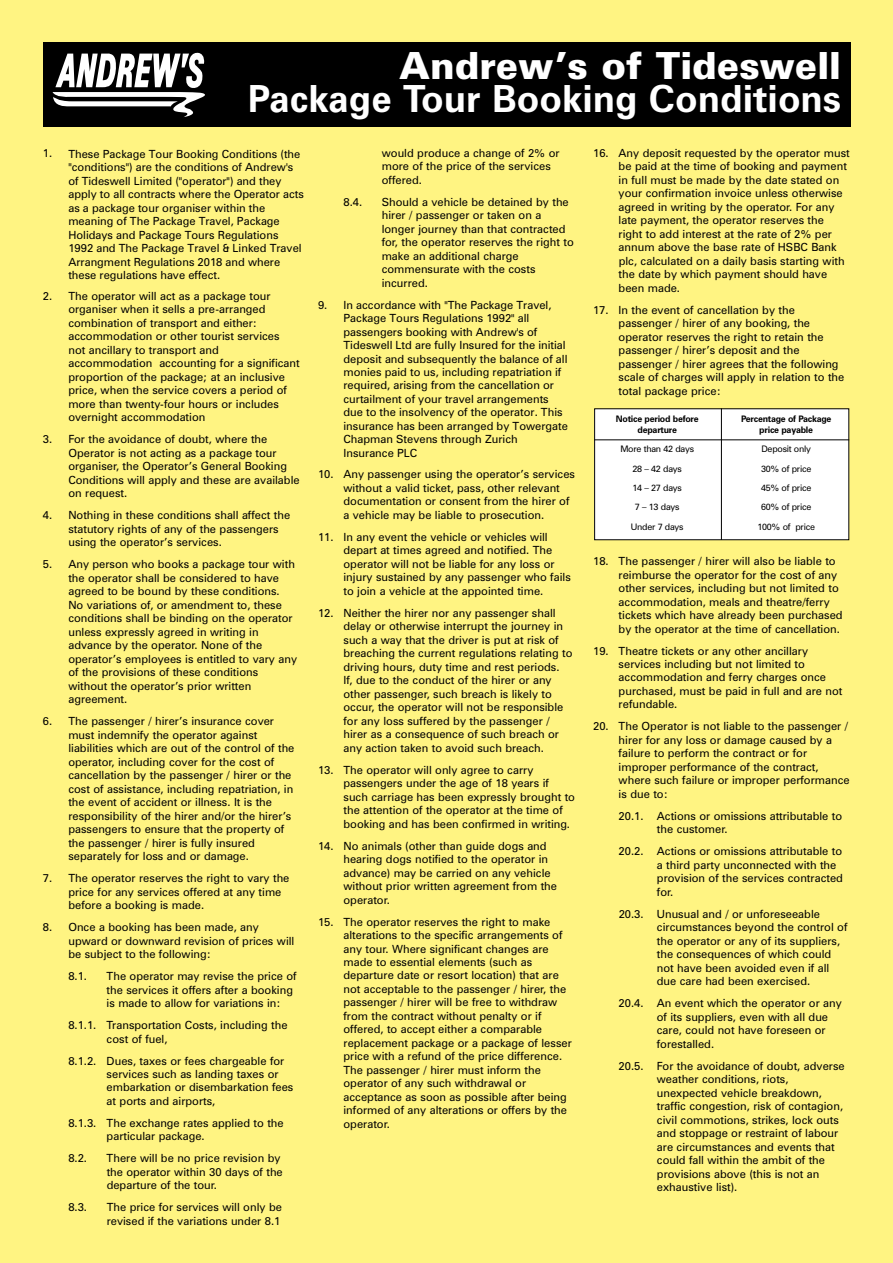
<style>
.page{position:relative;width:893px;height:1263px;background:#fff482}
.page>*{position:absolute;margin:0;border:0;box-sizing:border-box;transform-origin:0 0}
.t1{font:700 37.5px "Zurich BT";color:#fff}
.t2{font:900 37.5px "Zurich BT";color:#fff}
.t3{font:11.25px/13.5px "Zurich BT";color:#000}
.t4{font:9px/19.4px "Zurich BT";letter-spacing:-.025em;color:#000;text-align:center}
.t5{font:700 9px/10.8px "Zurich BT";letter-spacing:-.025em;color:#000;text-align:center}
</style>
<div class="page">
<div style="left:43px;top:42px;width:807px;height:85px;background:#000"></div>
<svg style="left:53px;top:53px;width:152px;height:64px"></svg>
<div style="left:595px;top:409px;width:254px;height:131px;background:#fff"></div>
<hr style="left:594px;top:439px;width:255px;height:1px;background:#000">
<hr style="left:721px;top:408px;width:1px;height:132px;background:#000">
<h1 class="t2" style="left:399px;top:43px;width:443px">Andrew’s of Tideswell</h1>
<h1 class="t1" style="left:248px;top:76px;width:595px">Package Tour Booking Conditions</h1>
<p class="t3" style="left:43px;top:146px;width:11px">1.</p>
<p class="t3" style="left:68px;top:147px;width:237px">These Package Tour Booking Conditions (the "conditions") are the conditions of Andrew's of Tideswell Limited ("operator") and they apply to all contracts where the Operator acts as a package tour organiser within the meaning of The Package Travel, Package Holidays and Package Tours Regulations 1992 and The Package Travel &amp; Linked Travel Arrangment Regulations 2018 and where these regulations have effect.</p>
<p class="t3" style="left:68px;top:289px;width:233px;text-indent:-25px">2. The operator will act as a package tour organiser when it sells a pre-arranged combination of transport and either: accommodation or other tourist services<br>not ancillary to transport and accommodation accounting for a significant proportion of the package; at an inclusive price, when the service covers a period of more than twenty-four hours or includes overnight accommodation</p>
<p class="t3" style="left:68px;top:432px;width:233px;text-indent:-25px">3. For the avoidance of doubt, where the Operator is not acting as a package tour organiser, the Operator’s General Booking Conditions will apply and these are available on request.</p>
<p class="t3" style="left:68px;top:508px;width:223px;text-indent:-25px">4. Nothing in these conditions shall affect the statutory rights of any of the passengers using the operator’s services.</p>
<p class="t3" style="left:68px;top:557px;width:230px;text-indent:-25px">5. Any person who books a package tour with the operator shall be considered to have agreed to be bound by these conditions.<br>No variations of, or amendment to, these conditions shall be binding on the operator unless expressly agreed in writing in advance by the operator. None of the operator’s employees is entitled to vary any of the provisions of these conditions without the operator’s prior written agreement.</p>
<p class="t3" style="left:68px;top:714px;width:228px;text-indent:-25px">6. The passenger / hirer’s insurance cover must indemnify the operator against liabilities which are out of the control of the operator, including cover for the cost of cancellation by the passenger / hirer or the cost of assistance, including repatriation, in the event of accident or illness. It is the responsibility of the hirer and/or the hirer’s passengers to ensure that the property of the passenger / hirer is fully insured separately for loss and or damage.</p>
<p class="t3" style="left:68px;top:871px;width:223px;text-indent:-25px">7. The operator reserves the right to vary the price for any services offered at any time before a booking is made.</p>
<p class="t3" style="left:68px;top:920px;width:228px;text-indent:-25px">8. Once a booking has been made, any upward or downward revision of prices will be subject to the following:</p>
<p class="t3" style="left:68px;top:969px;width:20px">8.1.</p>
<p class="t3" style="left:107px;top:969px;width:192px">The operator may revise the price of the services it offers after a booking is made to allow for variations in:</p>
<p class="t3" style="left:107px;top:1018px;width:182px;text-indent:-38px">8.1.1. Transportation Costs, including the cost of fuel,</p>
<p class="t3" style="left:107px;top:1054px;width:188px;text-indent:-38px">8.1.2. Dues, taxes or fees chargeable for services such as landing taxes or embarkation or disembarkation fees at ports and airports,</p>
<p class="t3" style="left:107px;top:1116px;width:179px;text-indent:-38px">8.1.3. The exchange rates applied to the particular package.</p>
<p class="t3" style="left:68px;top:1151px;width:20px">8.2.</p>
<p class="t3" style="left:107px;top:1151px;width:178px">There will be no price revision by the operator within 30 days of the departure of the tour.</p>
<p class="t3" style="left:68px;top:1200px;width:20px">8.3.</p>
<p class="t3" style="left:107px;top:1200px;width:177px">The price for services will only be revised if the variations under 8.1</p>
<p class="t3" style="left:382px;top:146px;width:179px">would produce a change of 2% or more of the price of the services offered.</p>
<p class="t3" style="left:318px;top:298px;width:11px">9.</p>
<p class="t3" style="left:344px;top:195px;width:20px">8.4.</p>
<p class="t3" style="left:382px;top:195px;width:194px">Should a vehicle be detained by the hirer / passenger or taken on a longer journey than that contracted for, the operator reserves the right to make an additional charge commensurate with the costs incurred.</p>
<p class="t3" style="left:343px;top:298px;width:226px">In accordance with "The Package Travel, Package Tours Regulations 1992" all passengers booking with Andrew's of Tideswell Ltd are fully Insured for the initial deposit and subsequently the balance of all monies paid to us, including repatriation if required, arising from the cancellation or curtailment of your travel arrangements due to the insolvency of the operator. This insurance has been arranged by Towergate Chapman Stevens through Zurich Insurance PLC</p>
<p class="t3" style="left:343px;top:467px;width:233px;text-indent:-25px">10. Any passenger using the operator’s services without a valid ticket, pass, other relevant documentation or consent from the hirer of a vehicle may be liable to prosecution.</p>
<p class="t3" style="left:343px;top:530px;width:229px;text-indent:-25px">11. In any event the vehicle or vehicles will depart at times agreed and notified. The operator will not be liable for any loss or injury sustained by any passenger who fails to join a vehicle at the appointed time.</p>
<p class="t3" style="left:343px;top:606px;width:230px;text-indent:-25px">12. Neither the hirer nor any passenger shall delay or otherwise interrupt the journey in such a way that the driver is put at risk of breaching the current regulations relating to driving hours, duty time and rest periods.<br>If, due to the conduct of the hirer or any other passenger, such breach is likely to occur, the operator will not be responsible for any loss suffered by the passenger / hirer as a consequence of such breach or any action taken to avoid such breach.</p>
<p class="t3" style="left:343px;top:763px;width:233px;text-indent:-25px">13. The operator will only agree to carry passengers under the age of 18 years if such carriage has been expressly brought to the attention of the operator at the time of booking and has been confirmed in writing.</p>
<p class="t3" style="left:343px;top:839px;width:215px;text-indent:-25px">14. No animals (other than guide dogs and hearing dogs notified to the operator in advance) may be carried on any vehicle without prior written agreement from the operator.</p>
<p class="t3" style="left:343px;top:915px;width:230px;text-indent:-25px">15. The operator reserves the right to make alterations to the specific arrangements of any tour. Where significant changes are made to essential elements (such as departure date or resort location) that are not acceptable to the passenger / hirer, the passenger / hirer will be free to withdraw from the contract without penalty or if offered, to accept either a comparable replacement package or a package of lesser price with a refund of the price difference.<br>The passenger / hirer must inform the operator of any such withdrawal or acceptance as soon as possible after being informed of any alterations or offers by the operator.</p>
<p class="t3" style="left:619px;top:146px;width:233px;text-indent:-25px">16. Any deposit requested by the operator must be paid at the time of booking and payment in full must be made by the date stated on your confirmation invoice unless otherwise agreed in writing by the operator. For any late payment, the operator reserves the right to add interest at the rate of 2% per annum above the base rate of HSBC Bank plc, calculated on a daily basis starting with the date by which payment should have been made.</p>
<p class="t3" style="left:619px;top:303px;width:227px;text-indent:-25px">17. In the event of cancellation by the passenger / hirer of any booking, the operator reserves the right to retain the passenger / hirer’s deposit and the passenger / hirer agrees that the following scale of charges will apply in relation to the total package price:</p>
<p class="t5" style="left:616px;top:414px;width:84px">Notice period before departure</p>
<p class="t4" style="left:620px;top:439px;width:75px">More than 42 days<br>28 – 42 days<br>14 – 27 days<br>7 – 13 days<br>Under 7 days</p>
<p class="t5" style="left:741px;top:414px;width:92px">Percentage of Package price payable</p>
<p class="t4" style="left:757px;top:439px;width:59px">Deposit only<br>30% of price<br>45% of price<br>60% of price<br>100% of price</p>
<p class="t3" style="left:619px;top:554px;width:226px;text-indent:-25px">18. The passenger / hirer will also be liable to reimburse the operator for the cost of any other services, including but not limited to accommodation, meals and theatre/ferry tickets which have already been purchased by the operator at the time of cancellation.</p>
<p class="t3" style="left:619px;top:644px;width:225px;text-indent:-25px">19. Theatre tickets or any other ancillary services including but not limited to accommodation and ferry charges once purchased, must be paid in full and are not refundable.</p>
<p class="t3" style="left:619px;top:720px;width:233px;text-indent:-25px">20. The Operator is not liable to the passenger / hirer for any loss or damage caused by a failure to perform the contract or for improper performance of the contract, where such failure or improper performance is due to:</p>
<p class="t3" style="left:657px;top:809px;width:187px;text-indent:-38px">20.1. Actions or omissions attributable to the customer.</p>
<p class="t3" style="left:657px;top:844px;width:188px;text-indent:-38px">20.2. Actions or omissions attributable to a third party unconnected with the provision of the services contracted for.</p>
<p class="t3" style="left:657px;top:907px;width:192px;text-indent:-38px">20.3. Unusual and / or unforeseeable circumstances beyond the control of the operator or any of its suppliers, the consequences of which could not have been avoided even if all due care had been exercised.</p>
<p class="t3" style="left:657px;top:996px;width:187px;text-indent:-38px">20.4. An event which the operator or any of its suppliers, even with all due care, could not have foreseen or forestalled.</p>
<p class="t3" style="left:657px;top:1059px;width:189px;text-indent:-38px">20.5. For the avoidance of doubt, adverse weather conditions, riots, unexpected vehicle breakdown, traffic congestion, risk of contagion, civil commotions, strikes, lock outs and stoppage or restraint of labour are circumstances and events that could fall within the ambit of the provisions above (this is not an exhaustive list).</p>
</div>
